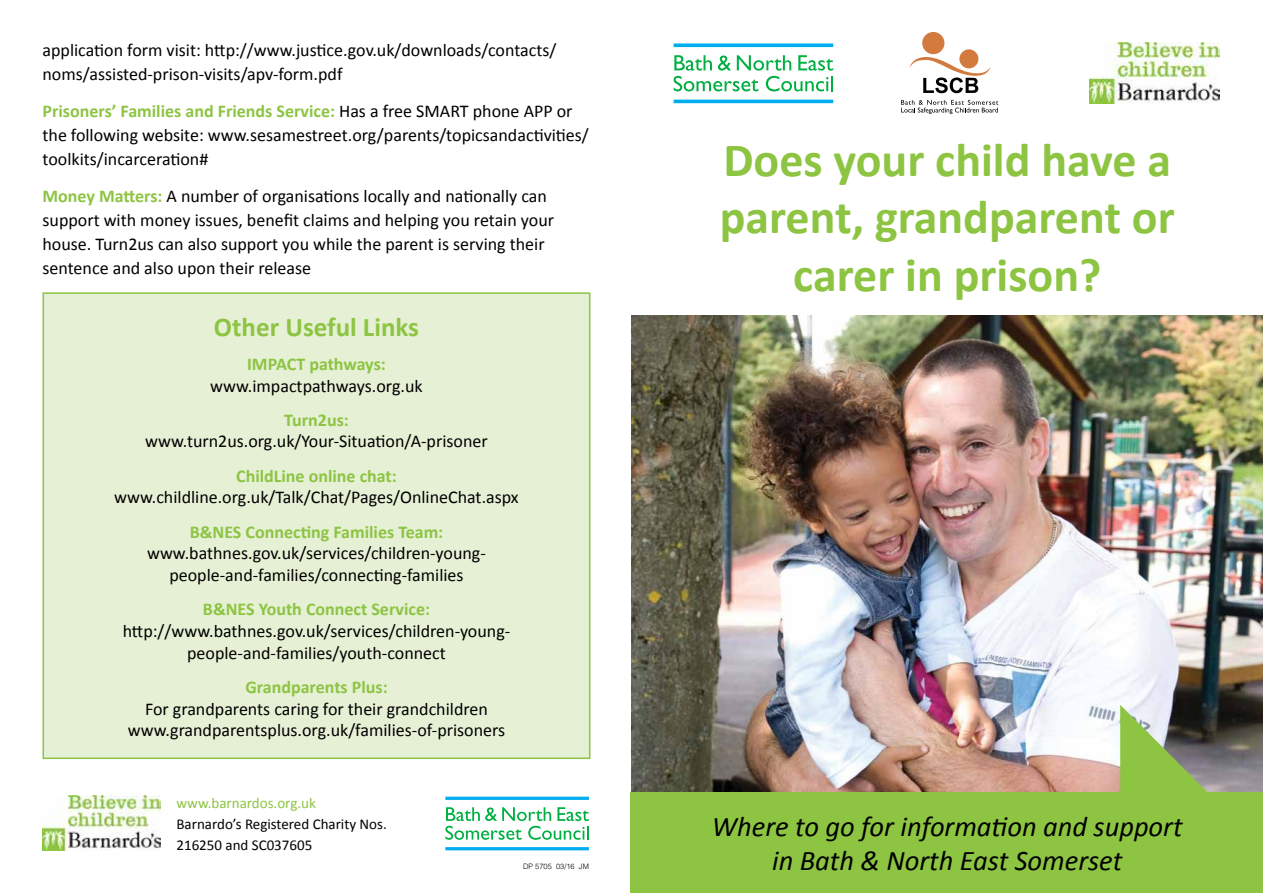
<style>
.page{position:relative;width:1263px;height:893px;background:#fff}
.page>*{position:absolute;margin:0;border:0;box-sizing:border-box;transform-origin:0 0}
.t1{font:700 48px/57.6px "Calibri";color:#8dc442;text-align:center}
.t2{font:italic 28.5px/34.2px "Calibri";color:#000;text-align:center}
.t3{font:700 27px "Calibri";color:#8dc442}
.t4{font:18px/24px "Calibri";color:#000}
.t5{font:700 18px "Calibri";color:#8dc442}
.t6{font:15px/21.5px "Calibri";color:#000}
.t7{font:15px "Calibri";color:#8dc442}
.t8{font:300 7.5px "Helvetica";color:#000}
.s1{font-weight:700;color:#8dc442}
</style>
<div class="page">
<img style="left:631px;top:316px;width:632px;height:476px">
<img style="left:1089px;top:43px;width:131px;height:61px">
<div style="left:631px;top:792px;width:632px;height:101px;background:#8dc442"></div>
<hr style="left:673px;top:100px;width:160px;height:3px;background:#00aeef">
<svg style="left:673px;top:43px;width:160px;height:4px"></svg>
<svg style="left:674px;top:55px;width:159px;height:36px"></svg>
<svg style="left:1120px;top:705px;width:100px;height:87px;background:#7e965f"></svg>
<img style="left:43px;top:795px;width:117px;height:55px">
<hr style="left:445px;top:847px;width:144px;height:3px;background:#00aeef">
<hr style="left:445px;top:797px;width:144px;height:3px;background:#00aeef">
<svg style="left:445px;top:807px;width:144px;height:33px"></svg>
<div style="left:43px;top:293px;width:547px;height:465px;background:#e5f0d5"></div>
<div style="left:43px;top:292px;width:547px;height:467px;border:2px solid #8dc442"></div>
<div style="left:922px;top:32px;width:22px;height:22px;background:#d37a3f;border-radius:50%"></div>
<div style="left:959px;top:49px;width:19px;height:19px;background:#d37a3f;border-radius:50%"></div>
<svg style="left:909px;top:57px;width:81px;height:36px"></svg>
<svg style="left:901px;top:100px;width:97px;height:14px"></svg>
<p class="t4" style="left:43px;top:38px;width:515px">application form visit: http://www.justice.gov.uk/downloads/contacts/ noms/assisted-prison-visits/apv-form.pdf</p>
<p class="t4" style="left:43px;top:99px;width:548px"><span class="s1">Prisoners’ Families and Friends Service:</span> Has a free SMART phone APP or the following website: www.sesamestreet.org/parents/topicsandactivities/ toolkits/incarceration#</p>
<p class="t4" style="left:43px;top:184px;width:513px"><span class="s1">Money Matters:</span> A number of organisations locally and nationally can support with money issues, benefit claims and helping you retain your house. Turn2us can also support you while the parent is serving their sentence and also upon their release</p>
<h3 class="t3" style="left:214px;top:309px;width:207px">Other Useful Links</h3>
<p class="t5" style="left:247px;top:352px;width:140px">IMPACT pathways:</p>
<p class="t4" style="left:210px;top:374px;width:214px">www.impactpathways.org.uk</p>
<p class="t5" style="left:284px;top:408px;width:66px">Turn2us:</p>
<p class="t4" style="left:145px;top:430px;width:344px">www.turn2us.org.uk/Your-Situation/A-prisoner</p>
<p class="t5" style="left:236px;top:464px;width:162px">ChildLine online chat:</p>
<p class="t4" style="left:114px;top:485px;width:406px">www.childline.org.uk/Talk/Chat/Pages/OnlineChat.aspx</p>
<p class="t5" style="left:190px;top:520px;width:255px">B&amp;NES Connecting Families Team:</p>
<p class="t4" style="left:147px;top:543px;width:340px;line-height:21.6px;text-align:center">www.bathnes.gov.uk/services/children-young&shy;people-and-families/connecting-families</p>
<p class="t5" style="left:203px;top:598px;width:229px">B&amp;NES Youth Connect Service:</p>
<p class="t4" style="left:123px;top:620px;width:389px;line-height:21.6px;text-align:center">http://www.bathnes.gov.uk/services/children-young&shy;people-and-families/youth-connect</p>
<p class="t5" style="left:245px;top:675px;width:144px">Grandparents Plus:</p>
<p class="t4" style="left:128px;top:698px;width:379px;line-height:21.6px;text-align:center">For grandparents caring for their grandchildren www.grandparentsplus.org.uk/families-of-prisoners</p>
<p class="t7" style="left:176px;top:793px;width:141px">www.barnardos.org.uk</p>
<p class="t6" style="left:176px;top:813px;width:212px">Barnardo’s Registered Charity Nos.<br>216250 and SC037605</p>
<p class="t8" style="left:523px;top:861px;width:67px">DP 5705 03/16 JM</p>
<h1 class="t1" style="left:720px;top:131px;width:457px">Does your child have a parent, grandparent or carer in prison?</h1>
<h2 class="t2" style="left:712px;top:808px;width:472px">Where to go for information and support in Bath &amp; North East Somerset</h2>
</div>
